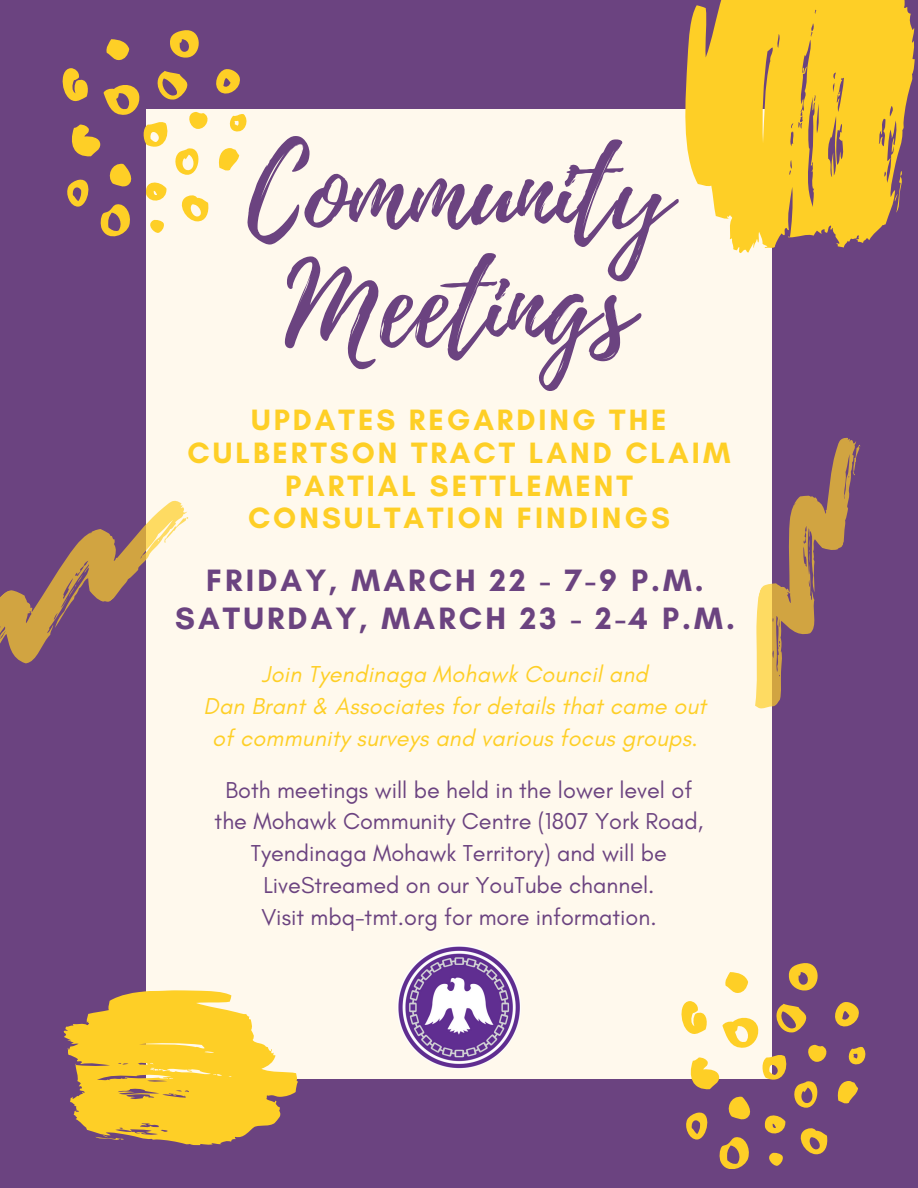
<style>
.page{position:relative;width:918px;height:1188px;background:#6b4380}
.page>*{position:absolute;margin:0;border:0;box-sizing:border-box;transform-origin:0 0}
.t1{font:114px/113.7px "Playlist Script";color:#6b4380;text-align:center}
.t2{font:700 31.5px/38.2px "Glacial Indifference";letter-spacing:.1em;color:#6b4380;text-align:center}
.t3{font:700 30px/32.7px "Glacial Indifference";letter-spacing:.1em;color:#fecf26;text-align:center}
.t4{font:23.4px/31.8px "Glacial Indifference";color:#6b4380;text-align:center}
.t5{font:italic 23.4px/31.8px "Glacial Indifference";letter-spacing:.01em;color:#fecf26;text-align:center}
</style>
<div class="page">
<div style="left:146px;top:109px;width:626px;height:970px;background:#fff9ed"></div>
<svg style="left:686px;top:0;width:229px;height:253px;fill:#fecf26"></svg>
<svg style="left:894px;top:170px;width:10px;height:43px"></svg>
<svg style="left:170px;top:30px;width:29px;height:28px"></svg>
<svg style="left:106px;top:39px;width:23px;height:22px"></svg>
<svg style="left:62px;top:68px;width:185px;height:168px"></svg>
<svg style="left:0;top:500px;width:189px;height:164px"></svg>
<svg style="left:66px;top:575px;width:19px;height:22px"></svg>
<svg style="left:788px;top:963px;width:30px;height:28px"></svg>
<svg style="left:725px;top:972px;width:23px;height:21px"></svg>
<svg style="left:681px;top:1001px;width:185px;height:168px"></svg>
<svg style="left:755px;top:437px;width:106px;height:272px"></svg>
<svg style="left:806px;top:539px;width:7px;height:24px"></svg>
<svg style="left:63px;top:990px;width:235px;height:156px"></svg>
<img style="left:398px;top:946px;width:123px;height:122px">
<p class="t1" style="left:248px;top:140px;width:424px">Community<br>Meetings</p>
<p class="t3" style="left:188px;top:404px;width:544px">UPDATES REGARDING THE<br>CULBERTSON TRACT LAND CLAIM<br>PARTIAL SETTLEMENT<br>CONSULTATION FINDINGS</p>
<p class="t2" style="left:175px;top:561px;width:561px">FRIDAY, MARCH 22 - 7-9 P.M.<br>SATURDAY, MARCH 23 - 2-4 P.M.</p>
<h2 class="t5" style="left:262px;top:658px;width:388px">Join Tyendinaga Mohawk Council and</h2>
<h2 class="t5" style="left:204px;top:690px;width:504px">Dan Brant &amp; Associates for details that came out of community surveys and various focus groups.</h2>
<p class="t4" style="left:215px;top:773px;width:490px">Both meetings will be held in the lower level of the Mohawk Community Centre (1807 York Road, Tyendinaga Mohawk Territory) and will be LiveStreamed on our YouTube channel.</p>
<p class="t4" style="left:261px;top:901px;width:397px">Visit mbq-tmt.org for more information.</p>
</div>
